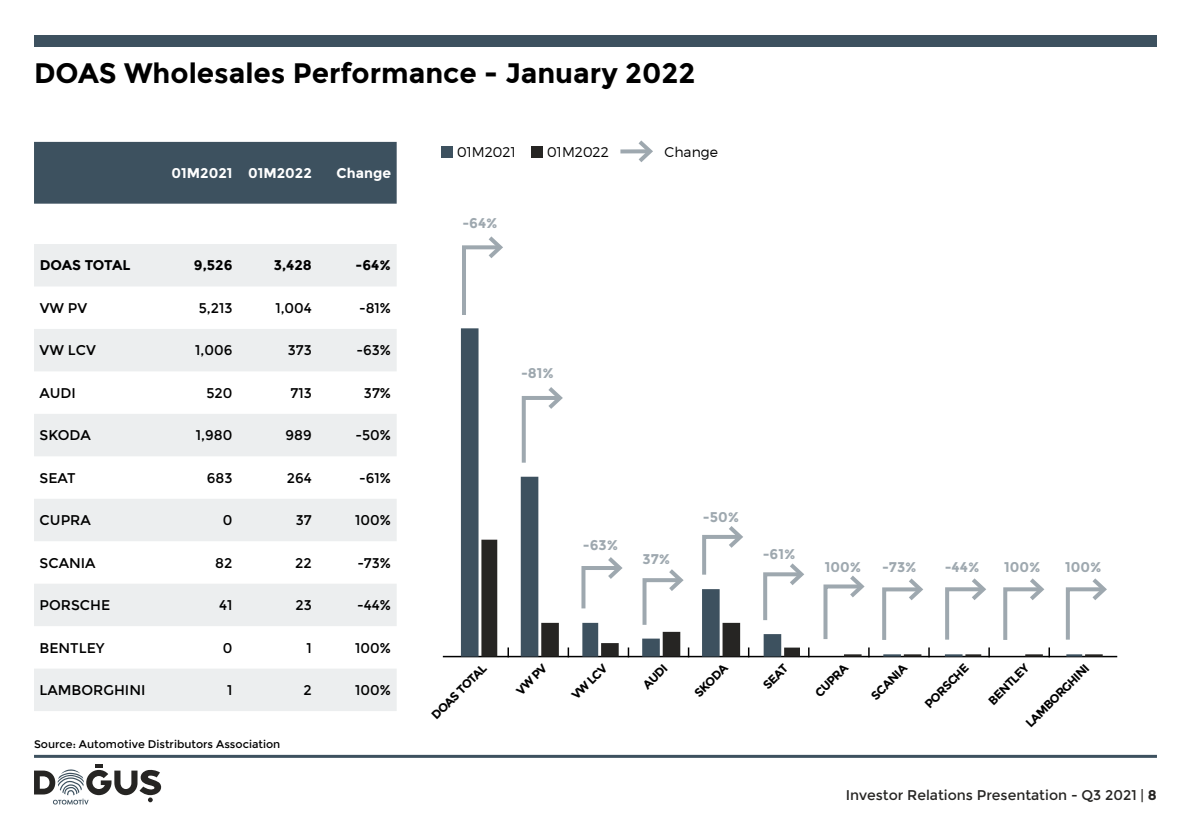
<style>
.page{position:relative;width:1191px;height:840px;background:#fff}
.page>*{position:absolute;margin:0;border:0;box-sizing:border-box;transform-origin:0 0}
.t1{font:700 28px "Montserrat";color:#000}
.t2{font:14px "Montserrat";color:#000}
.t3{font:700 14px "Montserrat";color:#9ea8af}
.t4{font:14px "Montserrat";color:#262523}
.t5{font:700 14px "Montserrat";color:#fff}
.t6{font:300 14px "Montserrat";color:#000}
.t7{font:700 14px "Montserrat";color:#000}
.t8{font:700 14px "Montserrat";letter-spacing:-.02em;color:#000}
.t9{font:700 12px "Montserrat";color:#000}
.t10{font:11px "Montserrat";color:#000}
.s1{font-weight:700}
</style>
<div class="page">
<div style="left:34px;top:35px;width:1123px;height:12px;background:#3d515f"></div>
<hr style="left:34px;top:754px;width:1123px;height:3px;background:#3d515f">
<svg style="left:34px;top:764px;width:128px;height:40px"></svg>
<div style="left:34px;top:142px;width:363px;height:61px;background:#3d515f"></div>
<svg style="left:34px;top:244px;width:363px;height:466px;fill:#eceeef"></svg>
<div style="left:441px;top:146px;width:12px;height:11px;background:#3d515f"></div>
<div style="left:531px;top:146px;width:11px;height:11px;background:#262523"></div>
<svg style="left:620px;top:149px;width:14px;height:4px"></svg>
<svg style="left:634px;top:140px;width:19px;height:22px"></svg>
<svg style="left:462px;top:236px;width:41px;height:79px"></svg>
<svg style="left:1102px;top:585px;width:5px;height:9px"></svg>
<hr style="left:443px;top:655px;width:674px;height:2px;background:#000">
<svg style="left:461px;top:328px;width:282px;height:328px"></svg>
<svg style="left:481px;top:539px;width:621px;height:117px"></svg>
<h1 class="t1" style="left:34px;top:57px;width:663px">DOAS Wholesales Performance - January 2022</h1>
<p class="t5" style="left:172px;top:165px;width:142px">01M2021 01M2022</p>
<p class="t5" style="left:336px;top:165px;width:56px">Change</p>
<p class="t8" style="left:40px;top:257px;width:92px">DOAS TOTAL</p>
<p class="t7" style="left:194px;top:257px;width:40px">9,526</p>
<p class="t7" style="left:274px;top:257px;width:40px">3,428</p>
<p class="t7" style="left:355px;top:257px;width:37px">-64%</p>
<p class="t2" style="left:40px;top:300px;width:49px">VW PV</p>
<p class="t2" style="left:199px;top:300px;width:35px">5,213</p>
<p class="t2" style="left:275px;top:300px;width:38px">1,004</p>
<p class="t2" style="left:359px;top:300px;width:33px">-81%</p>
<p class="t2" style="left:40px;top:342px;width:58px">VW LCV</p>
<p class="t2" style="left:195px;top:342px;width:39px">1,006</p>
<p class="t2" style="left:288px;top:342px;width:26px">373</p>
<p class="t2" style="left:356px;top:342px;width:36px">-63%</p>
<p class="t2" style="left:40px;top:384px;width:38px">AUDI</p>
<p class="t2" style="left:206px;top:384px;width:27px">520</p>
<p class="t2" style="left:290px;top:384px;width:23px">713</p>
<p class="t2" style="left:364px;top:384px;width:29px">37%</p>
<p class="t2" style="left:40px;top:427px;width:53px">SKODA</p>
<p class="t2" style="left:196px;top:427px;width:38px">1,980</p>
<p class="t2" style="left:286px;top:427px;width:28px">989</p>
<p class="t2" style="left:355px;top:427px;width:37px">-50%</p>
<p class="t2" style="left:40px;top:469px;width:38px">SEAT</p>
<p class="t2" style="left:207px;top:469px;width:27px">683</p>
<p class="t2" style="left:287px;top:469px;width:26px">264</p>
<p class="t2" style="left:359px;top:469px;width:33px">-61%</p>
<p class="t2" style="left:40px;top:512px;width:53px">CUPRA</p>
<p class="t2" style="left:223px;top:512px;width:11px">0</p>
<p class="t2" style="left:296px;top:512px;width:18px">37</p>
<p class="t2" style="left:355px;top:512px;width:37px">100%</p>
<p class="t2" style="left:40px;top:554px;width:57px">SCANIA</p>
<p class="t2" style="left:215px;top:554px;width:19px">82</p>
<p class="t2" style="left:295px;top:554px;width:18px">22</p>
<p class="t2" style="left:357px;top:554px;width:35px">-73%</p>
<p class="t2" style="left:40px;top:596px;width:72px">PORSCHE</p>
<p class="t2" style="left:219px;top:596px;width:15px">41</p>
<p class="t2" style="left:295px;top:596px;width:18px">23</p>
<p class="t2" style="left:357px;top:596px;width:35px">-44%</p>
<p class="t2" style="left:40px;top:639px;width:67px">BENTLEY</p>
<p class="t2" style="left:223px;top:639px;width:11px">0</p>
<p class="t2" style="left:306px;top:639px;width:7px">1</p>
<p class="t2" style="left:355px;top:639px;width:37px">100%</p>
<p class="t2" style="left:40px;top:681px;width:107px">LAMBORGHINI</p>
<p class="t2" style="left:227px;top:681px;width:7px">1</p>
<p class="t2" style="left:303px;top:681px;width:10px">2</p>
<p class="t2" style="left:355px;top:681px;width:37px">100%</p>
<p class="t10" style="left:34px;top:736px;width:248px">Source: Automotive Distributors Association</p>
<p class="t6" style="left:457px;top:144px;width:60px">01M2021</p>
<p class="t6" style="left:547px;top:144px;width:63px">01M2022</p>
<p class="t6" style="left:664px;top:144px;width:55px">Change</p>
<p class="t3" style="left:462px;top:214px;width:37px">-64%</p>
<p class="t3" style="left:521px;top:365px;width:34px">-81%</p>
<p class="t3" style="left:583px;top:536px;width:37px">-63%</p>
<p class="t3" style="left:642px;top:551px;width:29px">37%</p>
<p class="t3" style="left:703px;top:508px;width:38px">-50%</p>
<p class="t3" style="left:762px;top:545px;width:34px">-61%</p>
<p class="t3" style="left:824px;top:558px;width:38px">100%</p>
<p class="t3" style="left:882px;top:558px;width:36px">-73%</p>
<p class="t3" style="left:944px;top:558px;width:36px">-44%</p>
<p class="t3" style="left:1004px;top:558px;width:38px">100%</p>
<p class="t3" style="left:1065px;top:558px;width:38px">100%</p>
<p class="t9" style="left:640px;top:681px;width:31px;rotate:-45deg">AUDI</p>
<p class="t9" style="left:985px;top:697px;width:53px;rotate:-45deg">BENTLEY</p>
<p class="t9" style="left:428px;top:711px;width:74px;rotate:-45deg">DOAS TOTAL</p>
<p class="t9" style="left:569px;top:692px;width:46px;rotate:-45deg">VW LCV</p>
<p class="t9" style="left:691px;top:689px;width:43px;rotate:-45deg">SKODA</p>
<p class="t9" style="left:812px;top:689px;width:43px;rotate:-45deg">CUPRA</p>
<p class="t9" style="left:868px;top:692px;width:46px;rotate:-45deg">SCANIA</p>
<p class="t9" style="left:513px;top:687px;width:39px;rotate:-45deg">VW PV</p>
<p class="t9" style="left:760px;top:681px;width:31px;rotate:-45deg">SEAT</p>
<p class="t9" style="left:921px;top:700px;width:58px;rotate:-45deg">PORSCHE</p>
<p class="t9" style="left:1022px;top:719px;width:85px;rotate:-45deg">LAMBORGHINI</p>
<p class="t4" style="left:846px;top:786px;width:312px">Investor Relations Presentation - Q3 2021 | <span class="s1">8</span></p>
</div>
